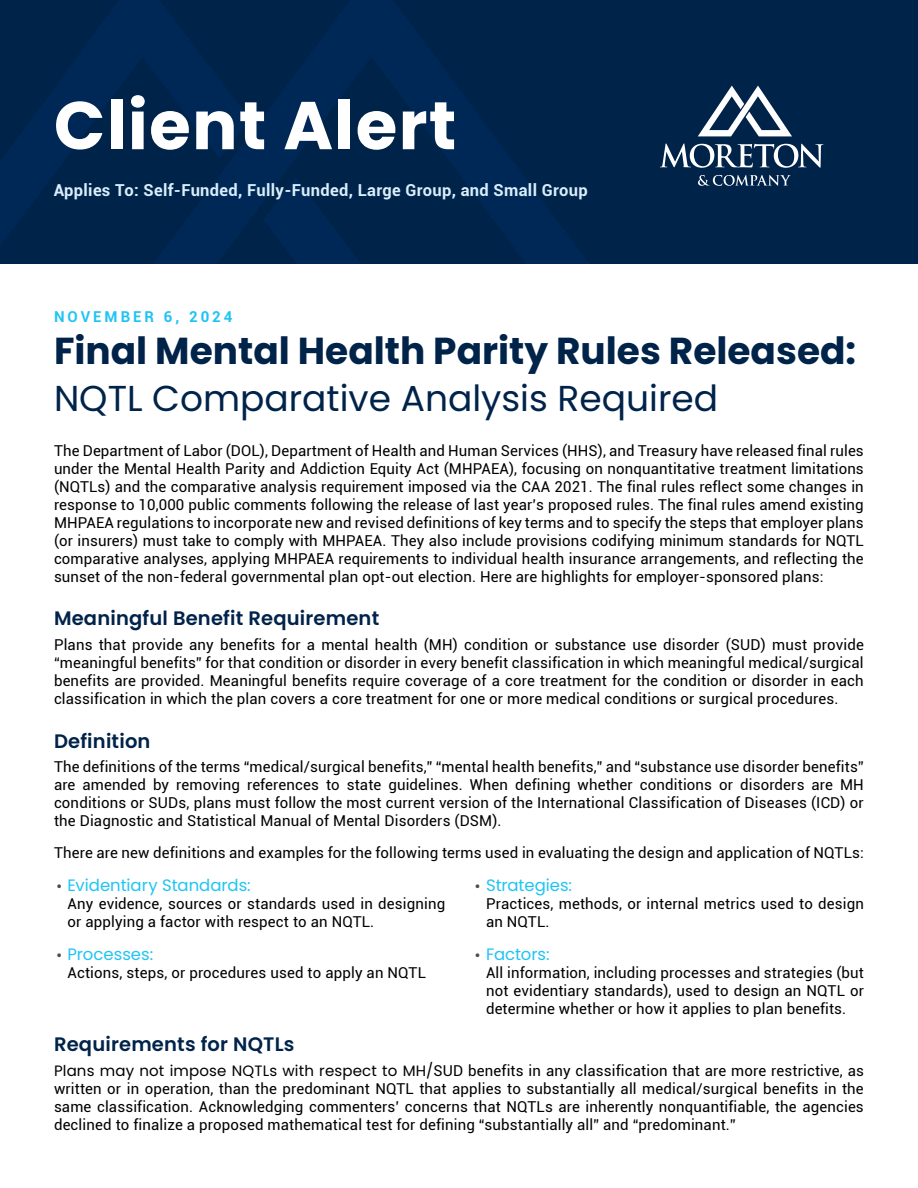
<style>
.page{position:relative;width:918px;height:1188px;background:#fff}
.page>*{position:absolute;margin:0;border:0;box-sizing:border-box;transform-origin:0 0}
.t1{font:700 67.5px "Poppins";letter-spacing:.02em;color:#fff}
.t2{font:700 37.5px "Poppins";color:#00234a}
.t3{font:36px "Poppins";color:#00234a}
.t4{font:600 19.5px "Poppins";letter-spacing:.01em;color:#00234a}
.t5{font:700 16.5px "Roboto";letter-spacing:.02em;color:#d9eefb}
.t6{font:16.5px "Poppins";color:#20c4f4}
.t7{font:15px/18px "Roboto";letter-spacing:.01em;color:#000;text-align:justify}
.t8{font:700 15px "Roboto";letter-spacing:.2em;color:#20c4f4}
.s1{font-family:"Myriad Pro";font-weight:600;font-stretch:condensed;font-size:18px;color:#4b4c4d}
.s2{font-family:"Poppins"}
</style>
<div class="page">
<div style="left:0;top:0;width:918px;height:264px;background:#00234a"></div>
<svg style="left:0;top:0;width:667px;height:264px"></svg>
<svg style="left:698px;top:86px;width:94px;height:50px"></svg>
<svg style="left:698px;top:175px;width:93px;height:11px"></svg>
<svg style="left:660px;top:144px;width:163px;height:24px"></svg>
<h1 class="t1" style="left:54px;top:95px;width:404px">Client Alert</h1>
<p class="t5" style="left:54px;top:183px;width:535px">Applies To: Self-Funded, Fully-Funded, Large Group, and Small Group</p>
<p class="t8" style="left:54px;top:310px;width:180px">NOVEMBER 6, 2024</p>
<h2 class="t2" style="left:54px;top:334px;width:804px">Final Mental Health Parity Rules Released:</h2>
<h3 class="t3" style="left:54px;top:377px;width:666px">NQTL Comparative Analysis Required</h3>
<p class="t7" style="left:54px;top:442px;width:811px">The Department of Labor (DOL), Department of Health and Human Services (HHS), and Treasury have released final rules under the Mental Health Parity and Addiction Equity Act (MHPAEA), focusing on nonquantitative treatment limitations (NQTLs) and the comparative analysis requirement imposed via the CAA 2021. The final rules reflect some changes in response to 10,000 public comments following the release of last year’s proposed rules. The final rules amend existing MHPAEA regulations to incorporate new and revised definitions of key terms and to specify the steps that employer plans (or insurers) must take to comply with MHPAEA. They also include provisions codifying minimum standards for NQTL comparative analyses, applying MHPAEA requirements to individual health insurance arrangements, and reflecting the sunset of the non-federal governmental plan opt-out election. Here are highlights for employer-sponsored plans:</p>
<h3 class="t4" style="left:54px;top:610px;width:327px">Meaningful Benefit Requirement</h3>
<p class="t7" style="left:54px;top:637px;width:811px">Plans that provide any benefits for a mental health (MH) condition or substance use disorder (SUD) must provide “meaningful benefits” for that condition or disorder in every benefit classification in which meaningful medical/surgical benefits are provided. Meaningful benefits require coverage of a core treatment for the condition or disorder in each classification in which the plan covers a core treatment for one or more medical conditions or surgical procedures.</p>
<h3 class="t4" style="left:54px;top:732px;width:98px">Definition</h3>
<p class="t7" style="left:54px;top:759px;width:811px">The definitions of the terms “medical/surgical benefits,” “mental health benefits,” and “substance use disorder benefits” are amended by removing references to state guidelines. When defining whether conditions or disorders are MH conditions or SUDs, plans must follow the most current version of the International Classification of Diseases (ICD) or the Diagnostic and Statistical Manual of Mental Disorders (DSM).</p>
<p class="t7" style="left:54px;top:845px;width:811px">There are new definitions and examples for the following terms used in evaluating the design and application of NQTLs:</p>
<p class="t6" style="left:57px;top:876px;width:196px"><span class="s1">•</span> Evidentiary Standards:</p>
<p class="t7" style="left:68px;top:896px;width:379px">Any evidence, sources or standards used in designing or applying a factor with respect to an NQTL.</p>
<p class="t6" style="left:57px;top:945px;width:98px"><span class="s1">•</span> Processes:</p>
<p class="t7" style="left:68px;top:965px;width:360px">Actions, steps, or procedures used to apply an NQTL</p>
<p class="t6" style="left:475px;top:876px;width:98px"><span class="s1">•</span> Strategies:</p>
<p class="t7" style="left:486px;top:896px;width:379px">Practices, methods, or internal metrics used to design an NQTL.</p>
<p class="t6" style="left:475px;top:945px;width:76px"><span class="s1">•</span> Factors:</p>
<p class="t7" style="left:486px;top:965px;width:379px">All information, including processes and strategies (but not evidentiary standards), used to design an NQTL or determine whether or how it applies to plan benefits.</p>
<h3 class="t4" style="left:54px;top:1036px;width:242px">Requirements for NQTLs</h3>
<p class="t7" style="left:54px;top:1063px;width:811px"><span class="s2">Plans may not impose NQTLs with respect to MH/</span>SUD benefits in any classification that are more restrictive, as written or in operation, than the predominant NQTL that applies to substantially all medical/surgical benefits in the same classification. Acknowledging commenters’ concerns that NQTLs are inherently nonquantifiable, the agencies declined to finalize a proposed mathematical test for defining “substantially all” and “predominant.”</p>
</div>
